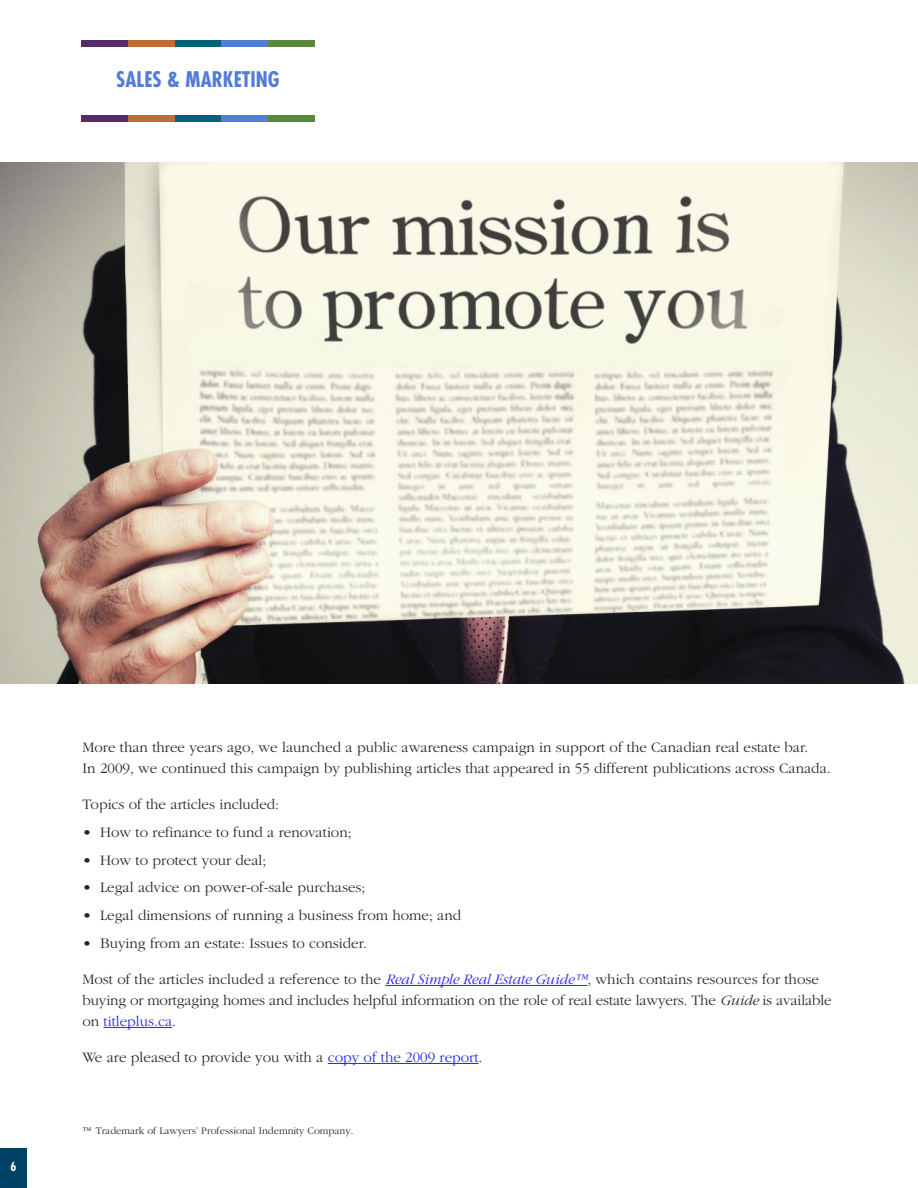
<style>
.page{position:relative;width:918px;height:1188px;background:#fff}
.page>*{position:absolute;margin:0;border:0;box-sizing:border-box;transform-origin:0 0}
.t1{font:700 condensed 21px "Futura";color:#537cd8}
.t2{font:300 15px/21px "Garamond";color:#282526}
.t3{font:700 condensed 12px "Futura";color:#fff}
.t4{font:300 10.5px "Garamond";color:#282526}
.s1{font-style:italic;color:#2227f7}
.s2{font-style:italic}
.s3{color:#2227f7}
</style>
<div class="page">
<img style="left:0;top:162px;width:918px;height:521px">
<hr style="left:385px;top:985px;width:202px;height:1px;background:#2227f7">
<hr style="left:104px;top:1027px;width:68px;height:1px;background:#2227f7">
<hr style="left:328px;top:1063px;width:151px;height:1px;background:#2227f7">
<div style="left:0;top:1148px;width:27px;height:40px;background:#004265"></div>
<div style="left:81px;top:40px;width:47px;height:7px;background:#572b66"></div>
<div style="left:128px;top:40px;width:47px;height:7px;background:#c16c30"></div>
<div style="left:175px;top:40px;width:47px;height:7px;background:#006579"></div>
<div style="left:222px;top:40px;width:46px;height:7px;background:#537cd8"></div>
<div style="left:268px;top:40px;width:47px;height:7px;background:#59883b"></div>
<div style="left:81px;top:115px;width:47px;height:7px;background:#572b66"></div>
<div style="left:128px;top:115px;width:47px;height:7px;background:#c16c30"></div>
<div style="left:175px;top:115px;width:47px;height:7px;background:#006579"></div>
<div style="left:222px;top:115px;width:46px;height:7px;background:#537cd8"></div>
<div style="left:268px;top:115px;width:47px;height:7px;background:#59883b"></div>
<h1 class="t1" style="left:116px;top:70px;width:165px">SALES &amp; MARKETING</h1>
<p class="t3" style="left:11px;top:1162px;width:7px">6</p>
<p class="t2" style="left:82px;top:736px;width:750px">More than three years ago, we launched a public awareness campaign in support of the Canadian real estate bar.<br>In 2009, we continued this campaign by publishing articles that appeared in 55 different publications across Canada.</p>
<p class="t2" style="left:83px;top:793px;width:198px">Topics of the articles included:</p>
<p class="t2" style="left:83px;top:821px;width:271px">• How to refinance to fund a renovation;</p>
<p class="t2" style="left:82px;top:849px;width:185px">• How to protect your deal;</p>
<p class="t2" style="left:82px;top:877px;width:285px">• Legal advice on power-of-sale purchases;</p>
<p class="t2" style="left:82px;top:904px;width:380px">• Legal dimensions of running a business from home; and</p>
<p class="t2" style="left:82px;top:932px;width:286px">• Buying from an estate: Issues to consider.</p>
<p class="t2" style="left:82px;top:968px;width:751px">Most of the articles included a reference to the <span class="s1">Real Simple Real Estate Guide™</span>, which contains resources for those buying or mortgaging homes and includes helpful information on the role of real estate lawyers. The <span class="s2">Guide</span> is available on <span class="s3">titleplus.ca</span>.</p>
<p class="t2" style="left:83px;top:1046px;width:402px">We are pleased to provide you with a <span class="s3">copy of the 2009 report</span>.</p>
<p class="t4" style="left:82px;top:1124px;width:272px">™ Trademark of Lawyers’ Professional Indemnity Company.</p>
</div>
